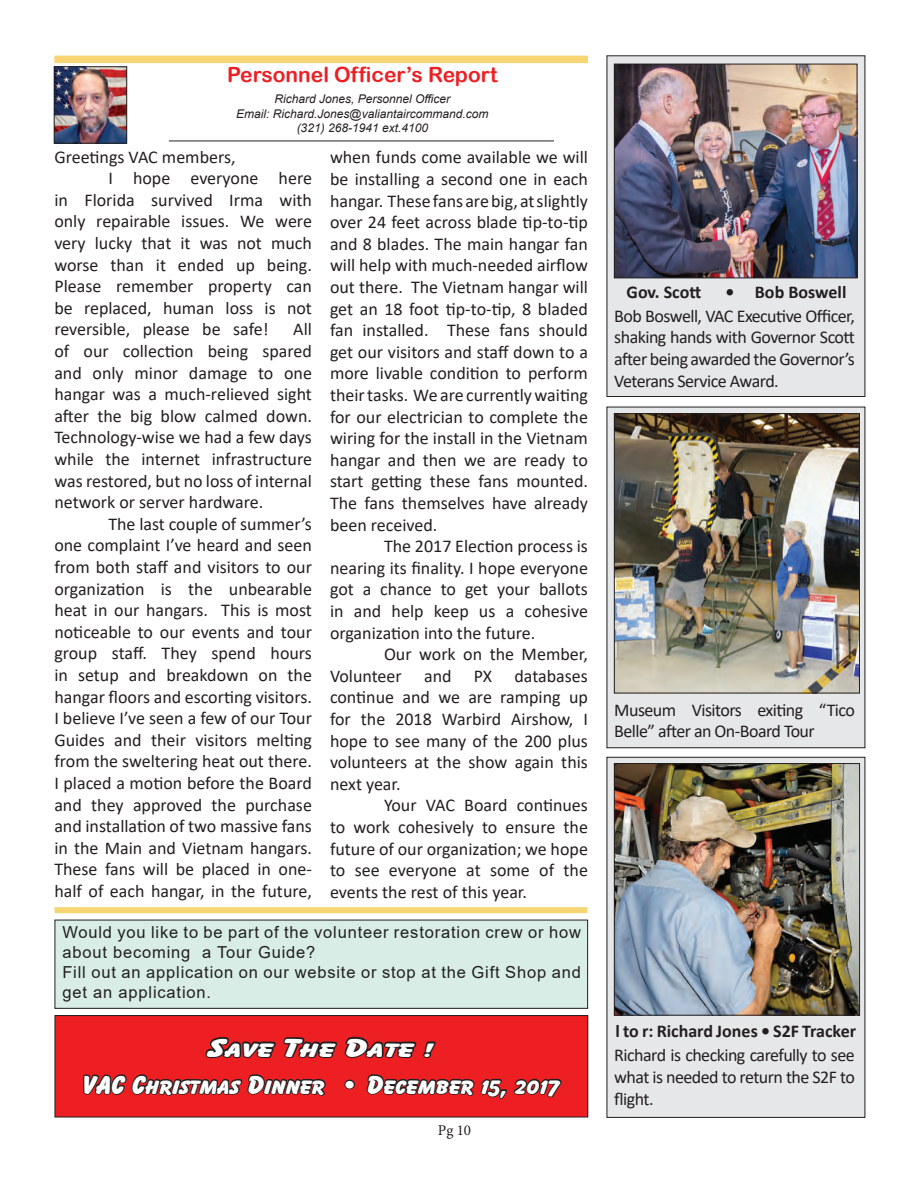
<style>
.page{position:relative;width:918px;height:1188px;background:#fff}
.page>*{position:absolute;margin:0;border:0;box-sizing:border-box;transform-origin:0 0}
.t1{font:27px/37px "BILLY";color:#fff;text-align:center;scale:1.5 1}
.t2{font:21px "Arial Rounded MT Bold";color:#ee1f23}
.t3{font:18px/21.6px "Calibri";color:#231f20;text-align:justify}
.t4{font:18px/21.6px "Calibri";letter-spacing:-.03em;color:#231f20}
.t5{font:700 18px "Calibri";color:#231f20}
.t6{font:16.5px/19.8px "Arial";letter-spacing:.05em;color:#231f20}
.t7{font:15px "Minion Pro";color:#231f20}
.t8{font:italic 12px/14.4px "Arial";color:#231f20;text-align:center}
.s1{font-family:"Broadway"}
</style>
<div class="page">
<hr style="left:169px;top:141px;width:385px;height:1px;background:#231f20">
<div style="left:54px;top:56px;width:534px;height:7px;background:#f6d572"></div>
<img style="left:56px;top:69px;width:69px;height:72px">
<div style="left:54px;top:67px;width:73px;height:76px;border:1px solid #231f20"></div>
<div style="left:55px;top:920px;width:533px;height:88px;background:#d8ede6"></div>
<div style="left:55px;top:920px;width:533px;height:89px;border:1px solid #231f20"></div>
<div style="left:607px;top:56px;width:258px;height:341px;background:#e6e7e9"></div>
<img style="left:616px;top:66px;width:239px;height:210px">
<div style="left:614px;top:64px;width:243px;height:214px;border:1px solid #231f20"></div>
<div style="left:607px;top:757px;width:258px;height:360px;background:#e6e7e9"></div>
<div style="left:607px;top:757px;width:258px;height:361px;border:1px solid #231f20"></div>
<img style="left:616px;top:765px;width:242px;height:248px">
<div style="left:614px;top:763px;width:246px;height:252px;border:1px solid #231f20"></div>
<div style="left:55px;top:907px;width:532px;height:6px;background:#f6d572"></div>
<div style="left:607px;top:407px;width:258px;height:341px;background:#e6e7e9"></div>
<img style="left:616px;top:415px;width:242px;height:276px">
<div style="left:614px;top:413px;width:246px;height:280px;border:1px solid #231f20"></div>
<div style="left:55px;top:1016px;width:533px;height:101px;background:#ee1f23"></div>
<div style="left:55px;top:1015px;width:533px;height:102px;border:1px solid #231f20"></div>
<svg style="left:83px;top:1036px;width:479px;height:63px"></svg>
<p class="t2" style="left:227px;top:62px;width:272px">Personnel Officer’s Report</p>
<p class="t8" style="left:236px;top:92px;width:254px">Richard Jones, Personnel Officer<br>Email: Richard.Jones@valiantaircommand.com (321) 268-1941 ext.4100</p>
<p class="t3" style="left:54px;top:145px;width:183px">Greetings VAC members,</p>
<p class="t3" style="left:108px;top:167px;width:205px">I hope everyone here</p>
<p class="t3" style="left:54px;top:189px;width:259px">in Florida survived Irma with</p>
<p class="t3" style="left:54px;top:210px;width:259px">only repairable issues. We were</p>
<p class="t3" style="left:54px;top:232px;width:259px">very lucky that it was not much</p>
<p class="t3" style="left:54px;top:253px;width:259px">worse than it ended up being.</p>
<p class="t3" style="left:54px;top:275px;width:259px">Please remember property can</p>
<p class="t3" style="left:54px;top:297px;width:259px">be replaced, human loss is not</p>
<p class="t3" style="left:54px;top:318px;width:216px">reversible, please be safe!</p>
<p class="t3" style="left:293px;top:318px;width:20px">All</p>
<p class="t3" style="left:54px;top:340px;width:259px">of our collection being spared</p>
<p class="t3" style="left:54px;top:361px;width:259px">and only minor damage to one</p>
<p class="t3" style="left:54px;top:383px;width:259px">hangar was a much-relieved sight</p>
<p class="t3" style="left:54px;top:405px;width:259px">after the big blow calmed down.</p>
<p class="t3" style="left:54px;top:426px;width:259px">Technology-wise we had a few days</p>
<p class="t3" style="left:54px;top:448px;width:259px">while the internet infrastructure</p>
<p class="t3" style="left:54px;top:469px;width:259px">was restored, but no loss of internal</p>
<p class="t3" style="left:54px;top:491px;width:210px">network or server hardware.</p>
<p class="t3" style="left:108px;top:513px;width:205px">The last couple of summer’s</p>
<p class="t3" style="left:54px;top:534px;width:259px">one complaint I’ve heard and seen</p>
<p class="t3" style="left:54px;top:556px;width:259px">from both staff and visitors to our</p>
<p class="t3" style="left:54px;top:577px;width:259px">organization is the unbearable</p>
<p class="t3" style="left:54px;top:599px;width:259px">heat in our hangars. This is most</p>
<p class="t3" style="left:54px;top:621px;width:259px">noticeable to our events and tour</p>
<p class="t3" style="left:54px;top:642px;width:259px">group staff. They spend hours</p>
<p class="t3" style="left:54px;top:664px;width:259px">in setup and breakdown on the</p>
<p class="t3" style="left:54px;top:685px;width:259px">hangar floors and escorting visitors.</p>
<p class="t3" style="left:54px;top:707px;width:259px">I believe I’ve seen a few of our Tour</p>
<p class="t3" style="left:54px;top:729px;width:259px">Guides and their visitors melting</p>
<p class="t3" style="left:54px;top:750px;width:259px">from the sweltering heat out there.</p>
<p class="t3" style="left:54px;top:772px;width:259px">I placed a motion before the Board</p>
<p class="t3" style="left:54px;top:793px;width:259px">and they approved the purchase</p>
<p class="t3" style="left:54px;top:815px;width:259px">and installation of two massive fans</p>
<p class="t3" style="left:54px;top:837px;width:259px">in the Main and Vietnam hangars.</p>
<p class="t3" style="left:54px;top:858px;width:259px">These fans will be placed in one-</p>
<p class="t3" style="left:54px;top:880px;width:259px">half of each hangar, in the future,</p>
<p class="t3" style="left:330px;top:146px;width:259px">when funds come available we will</p>
<p class="t3" style="left:330px;top:168px;width:260px">be installing a second one in each</p>
<p class="t3" style="left:330px;top:189px;width:260px">hangar. These fans are big, at slightly</p>
<p class="t3" style="left:330px;top:211px;width:259px">over 24 feet across blade tip-to-tip</p>
<p class="t3" style="left:330px;top:233px;width:259px">and 8 blades. The main hangar fan</p>
<p class="t3" style="left:330px;top:254px;width:259px">will help with much-needed airflow</p>
<p class="t3" style="left:330px;top:276px;width:259px">out there. The Vietnam hangar will</p>
<p class="t3" style="left:330px;top:297px;width:259px">get an 18 foot tip-to-tip, 8 bladed</p>
<p class="t3" style="left:330px;top:319px;width:259px">fan installed. These fans should</p>
<p class="t3" style="left:330px;top:341px;width:259px">get our visitors and staff down to a</p>
<p class="t3" style="left:330px;top:362px;width:259px">more livable condition to perform</p>
<p class="t3" style="left:330px;top:384px;width:259px">their tasks. We are currently waiting</p>
<p class="t3" style="left:330px;top:405px;width:259px">for our electrician to complete the</p>
<p class="t3" style="left:330px;top:427px;width:260px">wiring for the install in the Vietnam</p>
<p class="t3" style="left:330px;top:449px;width:259px">hangar and then we are ready to</p>
<p class="t3" style="left:330px;top:470px;width:259px">start getting these fans mounted.</p>
<p class="t3" style="left:330px;top:492px;width:260px">The fans themselves have already</p>
<p class="t3" style="left:330px;top:513px;width:109px">been received.</p>
<p class="t3" style="left:384px;top:535px;width:205px">The 2017 Election process is</p>
<p class="t3" style="left:330px;top:557px;width:260px">nearing its finality. I hope everyone</p>
<p class="t3" style="left:330px;top:578px;width:259px">got a chance to get your ballots</p>
<p class="t3" style="left:330px;top:600px;width:260px">in and help keep us a cohesive</p>
<p class="t3" style="left:330px;top:621px;width:207px">organization into the future.</p>
<p class="t3" style="left:384px;top:643px;width:206px">Our work on the Member,</p>
<p class="t3" style="left:330px;top:665px;width:259px">Volunteer and PX databases</p>
<p class="t3" style="left:330px;top:686px;width:259px">continue and we are ramping up</p>
<p class="t3" style="left:330px;top:708px;width:259px">for the 2018 Warbird Airshow, I</p>
<p class="t3" style="left:330px;top:729px;width:259px">hope to see many of the 200 plus</p>
<p class="t3" style="left:330px;top:751px;width:259px">volunteers at the show again this</p>
<p class="t3" style="left:330px;top:773px;width:72px">next year.</p>
<p class="t3" style="left:384px;top:794px;width:205px">Your VAC Board continues</p>
<p class="t3" style="left:330px;top:816px;width:259px">to work cohesively to ensure the</p>
<p class="t3" style="left:330px;top:837px;width:259px">future of our organization; we hope</p>
<p class="t3" style="left:330px;top:859px;width:259px">to see everyone at some of the</p>
<p class="t3" style="left:330px;top:881px;width:198px">events the rest of this year.</p>
<p class="t6" style="left:62px;top:922px;width:520px">Would you like to be part of the volunteer restoration crew or how about becoming a Tour Guide?<br>Fill out an application on our website or stop at the Gift Shop and get an application.</p>
<p class="t1" style="left:83px;top:1029px;width:320px">Save The Date !<br>VAC Christmas Dinner <span class="s1">•</span> December 15, 2017</p>
<p class="t7" style="left:438px;top:1120px;width:35px">Pg 10</p>
<p class="t5" style="left:627px;top:279px;width:76px">Gov. Scott</p>
<p class="t5" style="left:726px;top:279px;width:122px">• Bob Boswell</p>
<p class="t3" style="left:614px;top:305px;width:242px">Bob Boswell, VAC Executive Officer, shaking hands with Governor Scott after being awarded the Governor’s Veterans Service Award.</p>
<p class="t4" style="left:614px;top:699px;width:242px">Museum Visitors exiting “Tico<br>Belle” after an On-Board Tour</p>
<p class="t5" style="left:616px;top:1018px;width:242px">l to r: Richard Jones • S2F Tracker</p>
<p class="t3" style="left:614px;top:1044px;width:242px">Richard is checking carefully to see what is needed to return the S2F to flight.</p>
</div>
